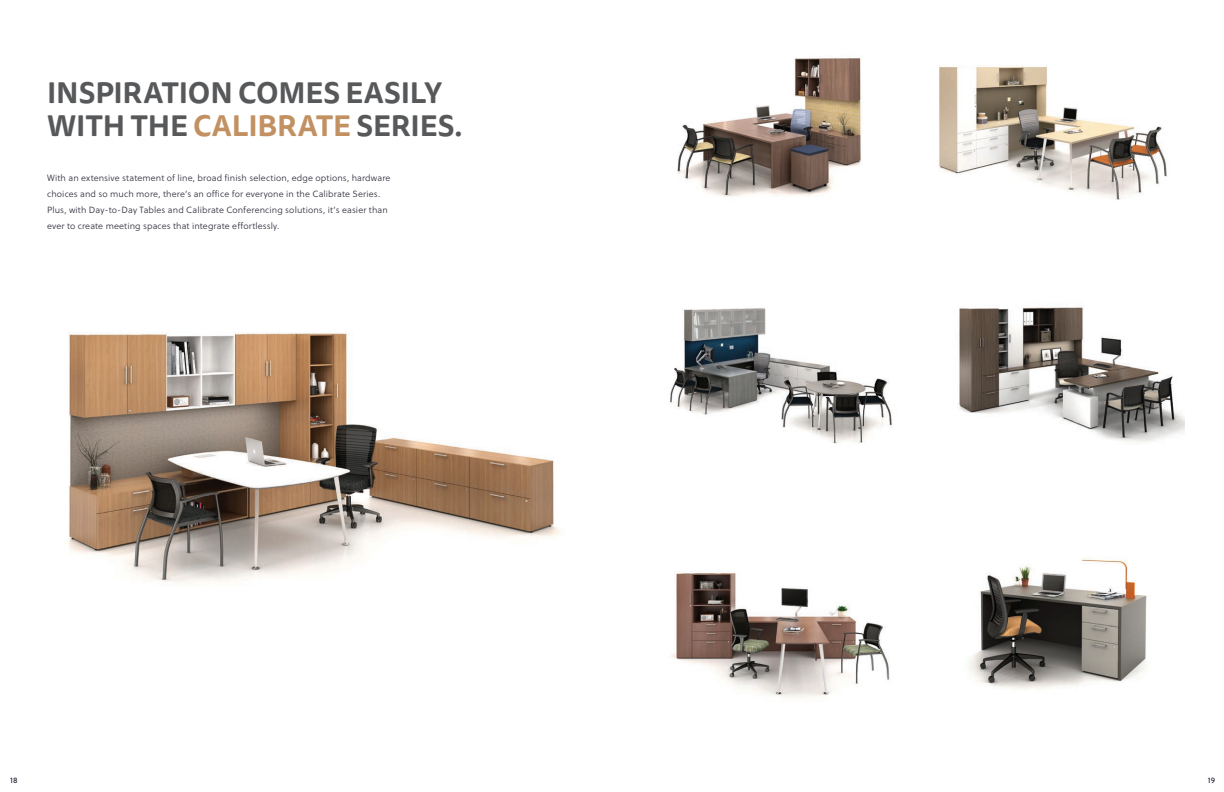
<style>
.page{position:relative;width:1224px;height:792px;background:#fff}
.page>*{position:absolute;margin:0;border:0;box-sizing:border-box;transform-origin:0 0}
.t1{font:700 29px/33px "Tisa Sans Pro";letter-spacing:-.005em;color:#57585a}
.t2{font:9px/16px "Soleil Lt";letter-spacing:.015em;color:#302e3d}
.t3{font:8px "Soleil Bk";color:#302e3d}
.s1{color:#c29162}
</style>
<div class="page">
<img style="left:68px;top:332px;width:493px;height:251px">
<img style="left:672px;top:573px;width:218px;height:125px">
<img style="left:677px;top:58px;width:184px;height:139px">
<img style="left:939px;top:66px;width:228px;height:134px">
<img style="left:968px;top:559px;width:179px;height:130px">
<img style="left:670px;top:308px;width:222px;height:136px">
<img style="left:959px;top:307px;width:225px;height:137px">
<h1 class="t1" style="left:47px;top:76px;width:417px">INSPIRATION COMES EASILY<br>WITH THE <span class="s1">CALIBRATE</span> SERIES.</h1>
<p class="t2" style="left:47px;top:170px;width:345px">With an extensive statement of line, broad finish selection, edge options, hardware choices and so much more, there’s an office for everyone in the Calibrate Series.<br>Plus, with Day-to-Day Tables and Calibrate Conferencing solutions, it’s easier than ever to create meeting spaces that integrate effortlessly.</p>
<p class="t3" style="left:10px;top:774px;width:9px">18</p>
<p class="t3" style="left:1208px;top:774px;width:9px">19</p>
</div>
